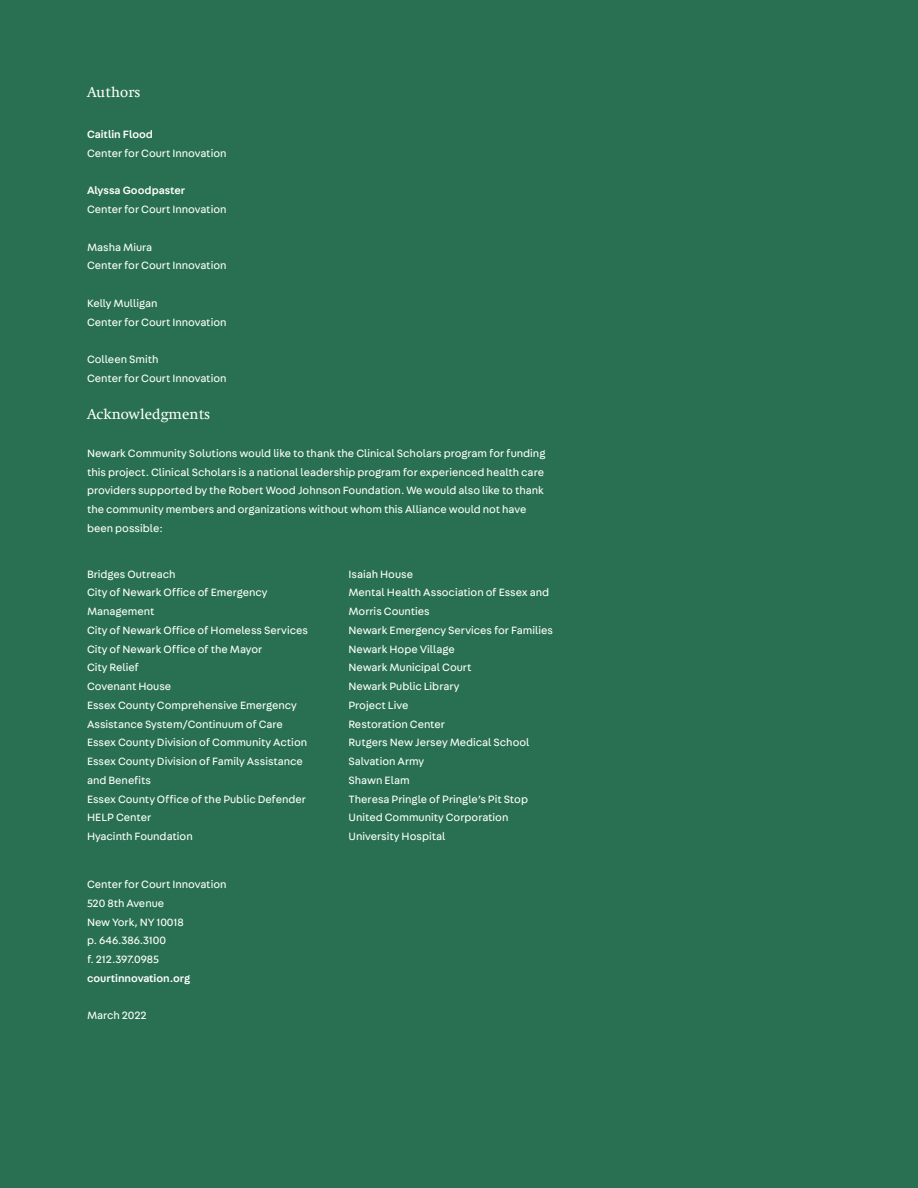
<style>
.page{position:relative;width:918px;height:1188px;background:#287051}
.page>*{position:absolute;margin:0;border:0;box-sizing:border-box;transform-origin:0 0}
.t1{font:15px "Swift";color:#fff}
.t2{font:11.25px/18.8px "Fabriga";color:#fff}
.t3{font:500 11.25px "Fabriga";color:#fff}
</style>
<div class="page">
<h1 class="t1" style="left:87px;top:84px;width:55px">Authors</h1>
<p class="t3" style="left:87px;top:127px;width:68px">Caitlin Flood</p>
<p class="t2" style="left:87px;top:143px;width:141px">Center for Court Innovation</p>
<p class="t3" style="left:87px;top:183px;width:100px">Alyssa Goodpaster</p>
<p class="t2" style="left:87px;top:199px;width:141px">Center for Court Innovation</p>
<p class="t2" style="left:87px;top:237px;width:141px">Masha Miura<br>Center for Court Innovation</p>
<p class="t2" style="left:87px;top:293px;width:141px">Kelly Mulligan<br>Center for Court Innovation</p>
<p class="t2" style="left:87px;top:349px;width:141px">Colleen Smith<br>Center for Court Innovation</p>
<h1 class="t1" style="left:87px;top:406px;width:125px">Acknowledgments</h1>
<p class="t2" style="left:87px;top:443px;width:460px">Newark Community Solutions would like to thank the Clinical Scholars program for funding this project. Clinical Scholars is a national leadership program for experienced health care providers supported by the Robert Wood Johnson Foundation. We would also like to thank the community members and organizations without whom this Alliance would not have been possible:</p>
<p class="t2" style="left:87px;top:564px;width:223px">Bridges Outreach<br>City of Newark Office of Emergency<br>Management<br>City of Newark Office of Homeless Services<br>City of Newark Office of the Mayor<br>City Relief<br>Covenant House<br>Essex County Comprehensive Emergency<br>Assistance System/Continuum of Care<br>Essex County Division of Community Action<br>Essex County Division of Family Assistance and Benefits<br>Essex County Office of the Public Defender<br>HELP Center<br>Hyacinth Foundation</p>
<p class="t2" style="left:348px;top:564px;width:206px">Isaiah House<br>Mental Health Association of Essex and<br>Morris Counties<br>Newark Emergency Services for Families<br>Newark Hope Village<br>Newark Municipal Court<br>Newark Public Library<br>Project Live<br>Restoration Center<br>Rutgers New Jersey Medical School<br>Salvation Army<br>Shawn Elam<br>Theresa Pringle of Pringle’s Pit Stop<br>United Community Corporation<br>University Hospital</p>
<p class="t2" style="left:87px;top:874px;width:141px">Center for Court Innovation<br>520 8th Avenue<br>New York, NY 10018<br>p. 646.386.3100<br>f. 212.397.0985</p>
<p class="t3" style="left:87px;top:970px;width:105px">courtinnovation.org</p>
<p class="t2" style="left:87px;top:1006px;width:61px">March 2022</p>
</div>
